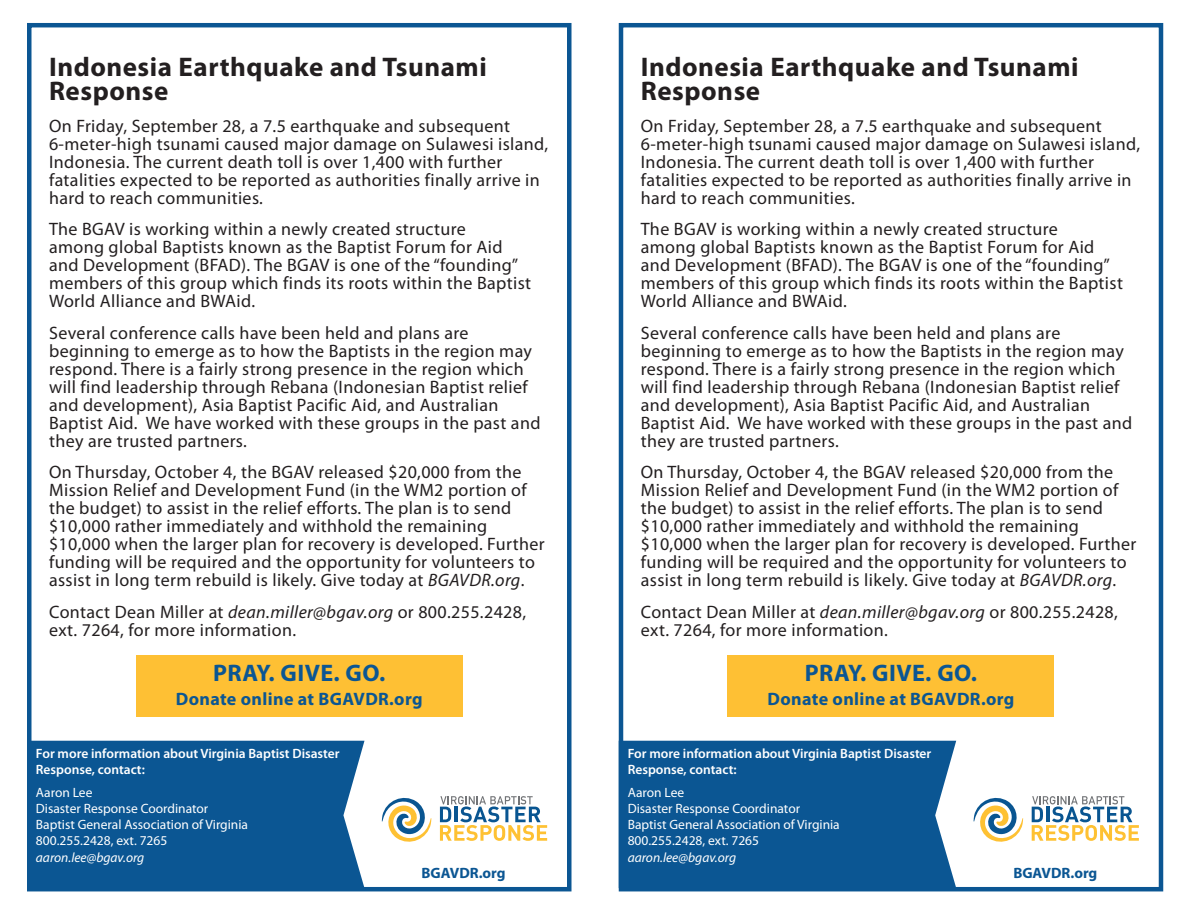
<style>
.page{position:relative;width:1188px;height:918px;background:#fff}
.page>*{position:absolute;margin:0;border:0;box-sizing:border-box;transform-origin:0 0}
.t1{font:700 27px/24px "Myriad Pro";letter-spacing:.02em;color:#231f20}
.t2{font:700 24px "Myriad Pro";letter-spacing:.02em;color:#0b5693}
.t3{font:18px/18px "Myriad Pro";letter-spacing:.02em;color:#231f20}
.t4{font:700 18px "Myriad Pro";letter-spacing:.02em;color:#0b5693}
.t5{font:700 15px "Myriad Pro";color:#0b5693}
.t6{font:13.5px/16.2px "Myriad Pro";color:#fff}
.t7{font:600 13.5px/16.2px "Myriad Pro";color:#fff}
.s1{font-style:italic}
</style>
<div class="page">
<div style="left:619px;top:23px;width:544px;height:868px;border:4px solid #0b5693"></div>
<div style="left:619px;top:741px;width:337px;height:147px;background:#0b5693"></div>
<svg style="left:1032px;top:796px;width:107px;height:45px"></svg>
<svg style="left:974px;top:797px;width:49px;height:45px"></svg>
<div style="left:728px;top:656px;width:326px;height:61px;background:#fec034"></div>
<div style="left:27px;top:23px;width:545px;height:868px;border:4px solid #0b5693"></div>
<div style="left:27px;top:741px;width:337px;height:147px;background:#0b5693"></div>
<svg style="left:440px;top:796px;width:107px;height:45px"></svg>
<svg style="left:382px;top:797px;width:49px;height:45px"></svg>
<div style="left:136px;top:656px;width:326px;height:61px;background:#fec034"></div>
<p class="t1" style="left:49px;top:54px;width:439px">Indonesia Earthquake and Tsunami<br>Response</p>
<p class="t3" style="left:49px;top:116px;width:501px">On Friday, September 28, a 7.5 earthquake and subsequent 6-meter-high tsunami caused major damage on Sulawesi island, Indonesia. The current death toll is over 1,400 with further fatalities expected to be reported as authorities finally arrive in hard to reach communities.</p>
<p class="t3" style="left:49px;top:220px;width:484px">The BGAV is working within a newly created structure<br>among global Baptists known as the Baptist Forum for Aid and Development (BFAD). The BGAV is one of the “founding” members of this group which finds its roots within the Baptist World Alliance and BWAid.</p>
<p class="t3" style="left:49px;top:323px;width:493px">Several conference calls have been held and plans are beginning to emerge as to how the Baptists in the region may respond. There is a fairly strong presence in the region which will find leadership through Rebana (Indonesian Baptist relief and development), Asia Baptist Pacific Aid, and Australian Baptist Aid. We have worked with these groups in the past and they are trusted partners.</p>
<p class="t3" style="left:49px;top:463px;width:497px">On Thursday, October 4, the BGAV released $20,000 from the Mission Relief and Development Fund (in the WM2 portion of the budget) to assist in the relief efforts. The plan is to send $10,000 rather immediately and withhold the remaining $10,000 when the larger plan for recovery is developed. Further funding will be required and the opportunity for volunteers to assist in long term rebuild is likely. Give today at <span class="s1">BGAVDR.org</span>.</p>
<p class="t3" style="left:49px;top:602px;width:479px">Contact Dean Miller at <span class="s1">dean.miller@bgav.org</span> or 800.255.2428, ext. 7264, for more information.</p>
<p class="t2" style="left:213px;top:657px;width:174px">PRAY. GIVE. GO.</p>
<p class="t4" style="left:176px;top:687px;width:248px">Donate online at BGAVDR.org</p>
<p class="t7" style="left:36px;top:745px;width:305px">For more information about Virginia Baptist Disaster<br>Response, contact:</p>
<p class="t6" style="left:36px;top:784px;width:214px">Aaron Lee<br>Disaster Response Coordinator<br>Baptist General Association of Virginia<br>800.255.2428, ext. 7265 <span class="s1">aaron.lee@bgav.org</span></p>
<p class="t5" style="left:422px;top:863px;width:86px">BGAVDR.org</p>
<p class="t1" style="left:641px;top:54px;width:439px">Indonesia Earthquake and Tsunami<br>Response</p>
<p class="t3" style="left:641px;top:116px;width:501px">On Friday, September 28, a 7.5 earthquake and subsequent 6-meter-high tsunami caused major damage on Sulawesi island, Indonesia. The current death toll is over 1,400 with further fatalities expected to be reported as authorities finally arrive in hard to reach communities.</p>
<p class="t3" style="left:641px;top:220px;width:484px">The BGAV is working within a newly created structure<br>among global Baptists known as the Baptist Forum for Aid and Development (BFAD). The BGAV is one of the “founding” members of this group which finds its roots within the Baptist World Alliance and BWAid.</p>
<p class="t3" style="left:641px;top:323px;width:493px">Several conference calls have been held and plans are beginning to emerge as to how the Baptists in the region may respond. There is a fairly strong presence in the region which will find leadership through Rebana (Indonesian Baptist relief and development), Asia Baptist Pacific Aid, and Australian Baptist Aid. We have worked with these groups in the past and they are trusted partners.</p>
<p class="t3" style="left:641px;top:463px;width:497px">On Thursday, October 4, the BGAV released $20,000 from the Mission Relief and Development Fund (in the WM2 portion of the budget) to assist in the relief efforts. The plan is to send $10,000 rather immediately and withhold the remaining $10,000 when the larger plan for recovery is developed. Further funding will be required and the opportunity for volunteers to assist in long term rebuild is likely. Give today at <span class="s1">BGAVDR.org</span>.</p>
<p class="t3" style="left:641px;top:602px;width:479px">Contact Dean Miller at <span class="s1">dean.miller@bgav.org</span> or 800.255.2428, ext. 7264, for more information.</p>
<p class="t2" style="left:805px;top:657px;width:174px">PRAY. GIVE. GO.</p>
<p class="t4" style="left:768px;top:687px;width:248px">Donate online at BGAVDR.org</p>
<p class="t7" style="left:628px;top:745px;width:305px">For more information about Virginia Baptist Disaster<br>Response, contact:</p>
<p class="t6" style="left:628px;top:784px;width:214px">Aaron Lee<br>Disaster Response Coordinator<br>Baptist General Association of Virginia<br>800.255.2428, ext. 7265 <span class="s1">aaron.lee@bgav.org</span></p>
<p class="t5" style="left:1013px;top:863px;width:86px">BGAVDR.org</p>
</div>
